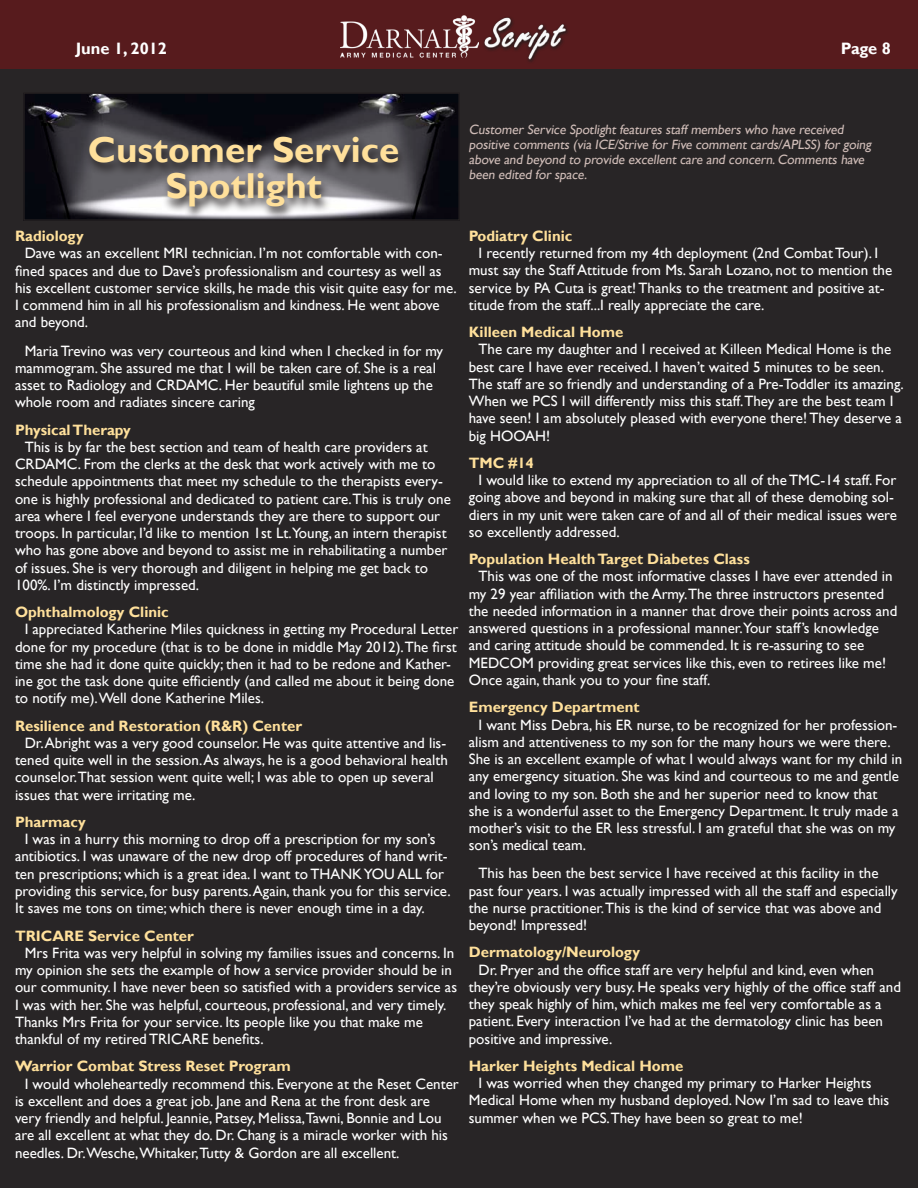
<style>
.page{position:relative;width:918px;height:1188px;background:#fff}
.page>*{position:absolute;margin:0;border:0;box-sizing:border-box;transform-origin:0 0}
.Happenings_Heads{font:700 36px "Gill Sans";color:#ffe09b}
.t1{font:700 16.5px "Gill Sans";color:#fff}
.Spot1{font:15px/17.2px "Gill Sans";color:#fff}
.Spotlight{font:700 15px "Gill Sans";color:#ffe09b}
.Happenings{font:13.5px/15px "Gill Sans";letter-spacing:-.02em;color:#cfbcb7}
</style>
<div class="page">
<div style="left:0;top:0;width:918px;height:72px;background:#571b1d"></div>
<img style="left:484px;top:17px;width:84px;height:45px">
<img style="left:340px;top:15px;width:138px;height:42px">
<div style="left:0;top:69px;width:918px;height:1119px;background:#282526"></div>
<img style="left:26px;top:95px;width:431px;height:123px">
<div style="left:23px;top:92px;width:437px;height:129px;border:2px solid #231f20"></div>
<svg style="left:84px;top:134px;width:324px;height:86px;background:#6f6d72"></svg>
<p class="t1" style="left:76px;top:38px;width:93px">June 1, 2012</p>
<p class="t1" style="left:841px;top:38px;width:52px">Page 8</p>
<p class="Happenings_Heads" style="left:88px;top:128px;width:313px">Customer Service</p>
<p class="Happenings_Heads" style="left:165px;top:164px;width:158px">Spotlight</p>
<p class="Spotlight" style="left:15px;top:227px;width:70px">Radiology</p>
<p class="Spot1" style="left:15px;top:245px;width:443px;text-indent:10px">Dave was an excellent MRI technician. I’m not comfortable with con&shy;fined spaces and due to Dave’s professionalism and courtesy as well as his excellent customer service skills, he made this visit quite easy for me.<br>I commend him in all his professionalism and kindness. He went above and beyond.</p>
<p class="Spot1" style="left:15px;top:342px;width:430px;text-indent:10px">Maria Trevino was very courteous and kind when I checked in for my mammogram. She assured me that I will be taken care of. She is a real asset to Radiology and CRDAMC. Her beautiful smile lightens up the whole room and radiates sincere caring</p>
<p class="Spotlight" style="left:15px;top:420px;width:117px">Physical Therapy</p>
<p class="Spot1" style="left:15px;top:438px;width:437px;text-indent:10px">This is by far the best section and team of health care providers at CRDAMC. From the clerks at the desk that work actively with me to schedule appointments that meet my schedule to the therapists every&shy;one is highly professional and dedicated to patient care.This is truly one area where I feel everyone understands they are there to support our troops. In particular, I’d like to mention 1st Lt.Young, an intern therapist who has gone above and beyond to assist me in rehabilitating a number of issues. She is very thorough and diligent in helping me get back to 100%. I’m distinctly impressed.</p>
<p class="Spotlight" style="left:15px;top:603px;width:155px">Ophthalmology Clinic</p>
<p class="Spot1" style="left:15px;top:621px;width:445px;text-indent:10px">I appreciated Katherine Miles quickness in getting my Procedural Letter done for my procedure (that is to be done in middle May 2012).The first time she had it done quite quickly; then it had to be redone and Kather&shy;ine got the task done quite efficiently (and called me about it being done to notify me).Well done Katherine Miles.</p>
<p class="Spotlight" style="left:15px;top:717px;width:289px">Resilience and Restoration (R&amp;R) Center</p>
<p class="Spot1" style="left:15px;top:735px;width:435px;text-indent:10px">Dr. Abright was a very good counselor. He was quite attentive and lis&shy;tened quite well in the session. As always, he is a good behavioral health counselor.That session went quite well; I was able to open up several issues that were irritating me.</p>
<p class="Spotlight" style="left:15px;top:813px;width:72px">Pharmacy</p>
<p class="Spot1" style="left:15px;top:831px;width:437px;text-indent:10px">I was in a hurry this morning to drop off a prescription for my son’s antibiotics. I was unaware of the new drop off procedures of hand writ&shy;ten prescriptions; which is a great idea. I want to THANK YOU ALL for providing this service, for busy parents. Again, thank you for this service.<br>It saves me tons on time; which there is never enough time in a day.</p>
<p class="Spotlight" style="left:15px;top:926px;width:180px">TRICARE Service Center</p>
<p class="Spot1" style="left:15px;top:944px;width:444px;text-indent:10px">Mrs Frita was very helpful in solving my families issues and concerns. In my opinion she sets the example of how a service provider should be in our community. I have never been so satisfied with a providers service as I was with her. She was helpful, courteous, professional, and very timely.<br>Thanks Mrs Frita for your service. Its people like you that make me thankful of my retired TRICARE benefits.</p>
<p class="Spotlight" style="left:15px;top:1057px;width:277px">Warrior Combat Stress Reset Program</p>
<p class="Spot1" style="left:15px;top:1075px;width:445px;text-indent:10px">I would wholeheartedly recommend this. Everyone at the Reset Center is excellent and does a great job. Jane and Rena at the front desk are very friendly and helpful. Jeannie, Patsey, Melissa,Tawni, Bonnie and Lou are all excellent at what they do. Dr. Chang is a miracle worker with his needles. Dr.Wesche,Whitaker,Tutty &amp; Gordon are all excellent.</p>
<p class="Happenings" style="left:469px;top:122px;width:404px">Customer Service Spotlight features staff members who have received positive comments (via ICE/Strive for Five comment cards/APLSS) for going above and beyond to provide excellent care and concern.Comments have been edited for space.</p>
<p class="Spotlight" style="left:469px;top:227px;width:105px">Podiatry Clinic</p>
<p class="Spot1" style="left:469px;top:245px;width:425px;text-indent:10px">I recently returned from my 4th deployment (2nd Combat Tour). I must say the Staff Attitude from Ms. Sarah Lozano, not to mention the service by PA Cuta is great! Thanks to the treatment and positive at&shy;titude from the staff...I really appreciate the care.</p>
<p class="Spotlight" style="left:469px;top:323px;width:156px">Killeen Medical Home</p>
<p class="Spot1" style="left:469px;top:341px;width:436px;text-indent:10px">The care my daughter and I received at Killeen Medical Home is the best care I have ever received. I haven’t waited 5 minutes to be seen.<br>The staff are so friendly and understanding of a Pre-Toddler its amazing.<br>When we PCS I will differently miss this staff.They are the best team I have seen! I am absolutely pleased with everyone there! They deserve a big HOOAH!</p>
<p class="Spotlight" style="left:469px;top:454px;width:67px">TMC #14</p>
<p class="Spot1" style="left:469px;top:472px;width:430px;text-indent:10px">I would like to extend my appreciation to all of the TMC-14 staff. For going above and beyond in making sure that all of these demobing sol&shy;diers in my unit were taken care of and all of their medical issues were so excellently addressed.</p>
<p class="Spotlight" style="left:469px;top:550px;width:282px">Population Health Target Diabetes Class</p>
<p class="Spot1" style="left:469px;top:568px;width:430px;text-indent:10px">This was one of the most informative classes I have ever attended in my 29 year affiliation with the Army.The three instructors presented the needed information in a manner that drove their points across and answered questions in a professional manner.Your staff’s knowledge and caring attitude should be commended. It is re-assuring to see MEDCOM providing great services like this, even to retirees like me!<br>Once again, thank you to your fine staff.</p>
<p class="Spotlight" style="left:469px;top:698px;width:172px">Emergency Department</p>
<p class="Spot1" style="left:469px;top:716px;width:435px;text-indent:10px">I want Miss Debra, his ER nurse, to be recognized for her profession&shy;alism and attentiveness to my son for the many hours we were there.<br>She is an excellent example of what I would always want for my child in any emergency situation. She was kind and courteous to me and gentle and loving to my son. Both she and her superior need to know that<br>she is a wonderful asset to the Emergency Department. It truly made a mother’s visit to the ER less stressful. I am grateful that she was on my son’s medical team.</p>
<p class="Spot1" style="left:469px;top:865px;width:430px;text-indent:10px">This has been the best service I have received at this facility in the past four years. I was actually impressed with all the staff and especially the nurse practitioner.This is the kind of service that was above and beyond! Impressed!</p>
<p class="Spotlight" style="left:469px;top:943px;width:173px">Dermatology/Neurology</p>
<p class="Spot1" style="left:469px;top:961px;width:434px;text-indent:10px">Dr. Pryer and the office staff are very helpful and kind, even when they’re obviously very busy. He speaks very highly of the office staff and they speak highly of him, which makes me feel very comfortable as a patient. Every interaction I’ve had at the dermatology clinic has been positive and impressive.</p>
<p class="Spotlight" style="left:469px;top:1057px;width:216px">Harker Heights Medical Home</p>
<p class="Spot1" style="left:469px;top:1075px;width:422px;text-indent:10px">I was worried when they changed my primary to Harker Heights<br>Medical Home when my husband deployed. Now I’m sad to leave this summer when we PCS.They have been so great to me!</p>
</div>
